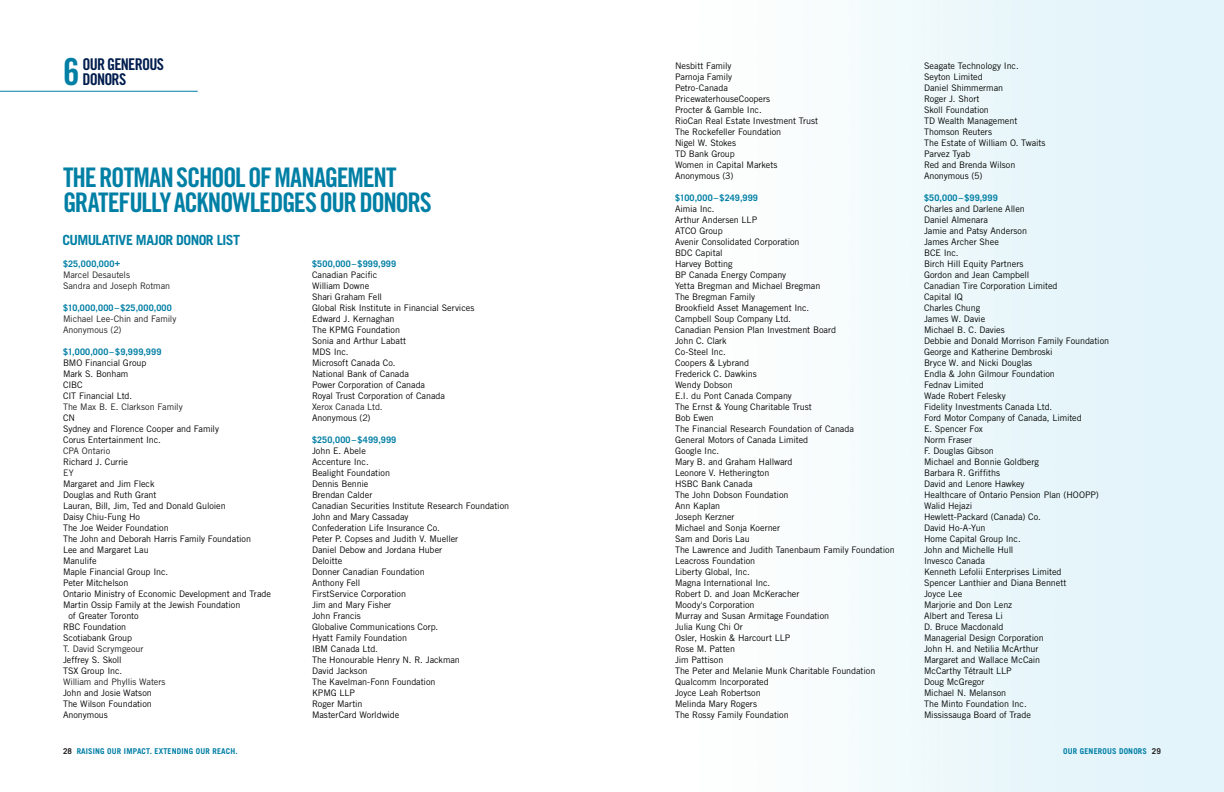
<style>
.page{position:relative;width:1224px;height:792px;background:#fff}
.page>*{position:absolute;margin:0;border:0;box-sizing:border-box;transform-origin:0 0}
.t1{font:37.2px "Trade Gothic LT Std Bd Cn 20";color:#007fa5}
.t2{font:27px/25px "Trade Gothic LT Std Bd Cn 20";letter-spacing:-.045em;color:#007fa5}
.t3{font:16.2px "Trade Gothic LT Std Bd Cn 20";letter-spacing:-.05em;color:#001d4e}
.t4{font:700 14px "Trade Gothic LT Std";letter-spacing:-.04em;color:#007fa5}
.t5{font:9px/11px "Trade Gothic LT Std";letter-spacing:-.005em;color:#040503}
.t6{font:9px/11px "Trade Gothic LT Std";letter-spacing:-.005em;color:#231f20}
.t7{font:700 9px "Trade Gothic LT Std";letter-spacing:.025em;color:#007fa5}
.t8{font:700 8px "Trade Gothic LT Std";letter-spacing:.02em;color:#007fa5}
.s1{color:#231f20}
</style>
<div class="page">
<hr style="left:0;top:91px;width:198px;height:1px;background:#007fa5">
<h1 class="t1" style="left:63px;top:50px;width:18px">6</h1>
<h3 class="t3" style="left:83px;top:55px;width:83px">OUR GENEROUS</h3>
<h3 class="t3" style="left:83px;top:70px;width:45px">DONORS</h3>
<h2 class="t2" style="left:63px;top:165px;width:370px">THE ROTMAN SCHOOL OF MANAGEMENT<br>GRATEFULLY ACKNOWLEDGES OUR DONORS</h2>
<h3 class="t4" style="left:62px;top:231px;width:179px">CUMULATIVE MAJOR DONOR LIST</h3>
<p class="t7" style="left:63px;top:258px;width:59px">$25,000,000+</p>
<p class="t6" style="left:63px;top:269px;width:109px">Marcel Desautels<br>Sandra and Joseph Rotman</p>
<p class="t7" style="left:63px;top:302px;width:110px">$10,000,000 – $25,000,000</p>
<p class="t6" style="left:63px;top:313px;width:115px">Michael Lee-Chin and Family<br>Anonymous (2)</p>
<p class="t7" style="left:63px;top:346px;width:100px">$1,000,000 – $9,999,999</p>
<p class="t5" style="left:63px;top:357px;width:85px">BMO Financial Group<br>Mark S. Bonham<br>CIBC<br>CIT Financial Ltd.</p>
<p class="t6" style="left:63px;top:401px;width:121px">The Max B. E. Clarkson Family</p>
<p class="t5" style="left:63px;top:412px;width:158px">CN<br>Sydney and Florence Cooper and Family<br>Corus Entertainment Inc.</p>
<p class="t6" style="left:63px;top:445px;width:49px">CPA Ontario</p>
<p class="t5" style="left:63px;top:456px;width:67px">Richard J. Currie</p>
<p class="t6" style="left:63px;top:467px;width:12px">EY</p>
<p class="t5" style="left:63px;top:478px;width:93px">Margaret and Jim Fleck</p>
<p class="t5" style="left:63px;top:489px;width:95px">Douglas and Ruth Grant</p>
<p class="t5" style="left:63px;top:500px;width:164px">Lauran, Bill, Jim, Ted and Donald Guloien</p>
<p class="t5" style="left:63px;top:511px;width:79px">Daisy Chiu-Fung Ho</p>
<p class="t5" style="left:63px;top:522px;width:107px">The Joe Weider Foundation</p>
<p class="t5" style="left:63px;top:533px;width:190px">The John and Deborah Harris Family Foundation</p>
<p class="t5" style="left:63px;top:544px;width:87px">Lee and Margaret Lau</p>
<p class="t5" style="left:63px;top:555px;width:35px">Manulife</p>
<p class="t5" style="left:63px;top:566px;width:107px">Maple Financial Group Inc.</p>
<p class="t5" style="left:63px;top:577px;width:67px">Peter Mitchelson</p>
<p class="t5" style="left:63px;top:588px;width:209px">Ontario Ministry of Economic Development and Trade</p>
<p class="t5" style="left:63px;top:599px;width:179px">Martin Ossip Family at the Jewish Foundation</p>
<p class="t5" style="left:68px;top:610px;width:72px">of Greater Toronto</p>
<p class="t5" style="left:63px;top:621px;width:65px">RBC Foundation</p>
<p class="t5" style="left:63px;top:632px;width:71px">Scotiabank Group</p>
<p class="t6" style="left:63px;top:643px;width:82px">T. David Scrymgeour</p>
<p class="t5" style="left:63px;top:654px;width:61px">Jeffrey S. Skoll<br>TSX Group Inc.</p>
<p class="t6" style="left:63px;top:676px;width:104px">William and Phyllis Waters</p>
<p class="t5" style="left:63px;top:687px;width:90px;text-align:justify">John and Josie Watson The Wilson Foundation Anonymous</p>
<p class="t7" style="left:312px;top:258px;width:86px">$500,000 – $999,999</p>
<p class="t5" style="left:312px;top:269px;width:164px">Canadian Pacific<br>William Downe<br>Shari Graham Fell<br>Global Risk Institute in Financial Services<br>Edward J. Kernaghan<br>The KPMG Foundation<br>Sonia and Arthur Labatt<br>MDS Inc.<br>Microsoft Canada Co.<br>National Bank of Canada<br>Power Corporation of Canada<br>Royal Trust Corporation of Canada</p>
<p class="t6" style="left:312px;top:401px;width:72px">Xerox Canada Ltd.</p>
<p class="t5" style="left:312px;top:412px;width:60px">Anonymous (2)</p>
<p class="t7" style="left:312px;top:434px;width:86px">$250,000 – $499,999</p>
<p class="t5" style="left:312px;top:445px;width:199px">John E. Abele<br>Accenture Inc.<br>Bealight Foundation<br>Dennis Bennie<br>Brendan Calder<br>Canadian Securities Institute Research Foundation<br>John and Mary Cassaday<br>Confederation Life Insurance Co.<br>Peter P. Copses and Judith V. Mueller<br>Daniel Debow and Jordana Huber<br>Deloitte<br>Donner Canadian Foundation<br>Anthony Fell<br>FirstService Corporation<br>Jim and Mary Fisher<br>John Francis<br>Globalive Communications Corp.<br>Hyatt Family Foundation<br>IBM Canada Ltd.<br>The Honourable Henry N. R. Jackman<br>David Jackson<br>The Kavelman-Fonn Foundation<br>KPMG LLP<br>Roger Martin<br>MasterCard Worldwide</p>
<p class="t5" style="left:675px;top:60px;width:145px">Nesbitt Family<br>Parnoja Family<br>Petro-Canada<br>PricewaterhouseCoopers<br>Procter &amp; Gamble Inc.<br>RioCan Real Estate Investment Trust<br>The Rockefeller Foundation<br>Nigel W. Stokes<br>TD Bank Group<br>Women in Capital Markets<br>Anonymous (3)</p>
<p class="t7" style="left:675px;top:192px;width:84px">$100,000 – $249,999</p>
<p class="t5" style="left:675px;top:203px;width:221px">Aimia Inc.<br>Arthur Andersen LLP<br>ATCO Group<br>Avenir Consolidated Corporation<br>BDC Capital<br>Harvey Botting<br>BP Canada Energy Company<br>Yetta Bregman and Michael Bregman<br>The Bregman Family<br>Brookfield Asset Management Inc.<br>Campbell Soup Company Ltd.<br>Canadian Pension Plan Investment Board<br>John C. Clark<br>Co-Steel Inc.<br>Coopers &amp; Lybrand<br>Frederick C. Dawkins<br>Wendy Dobson<br>E.I. du Pont Canada Company<br>The Ernst &amp; Young Charitable Trust<br>Bob Ewen<br>The Financial Research Foundation of Canada<br>General Motors of Canada Limited<br>Google Inc.<br>Mary B. and Graham Hallward<br>Leonore V. Hetherington<br>HSBC Bank Canada<br>The John Dobson Foundation<br>Ann Kaplan<br>Joseph Kerzner<br>Michael and Sonja Koerner<br>Sam and Doris Lau<br>The Lawrence and Judith Tanenbaum Family Foundation<br>Leacross Foundation<br>Liberty Global, Inc.<br>Magna International Inc.<br>Robert D. and Joan McKeracher<br>Moody's Corporation<br>Murray and Susan Armitage Foundation<br>Julia Kung Chi Or<br>Osler, Hoskin &amp; Harcourt LLP<br>Rose M. Patten<br>Jim Pattison<br>The Peter and Melanie Munk Charitable Foundation<br>Qualcomm Incorporated<br>Joyce Leah Robertson<br>Melinda Mary Rogers<br>The Rossy Family Foundation</p>
<p class="t5" style="left:924px;top:60px;width:123px">Seagate Technology Inc.<br>Seyton Limited<br>Daniel Shimmerman<br>Roger J. Short<br>Skoll Foundation<br>TD Wealth Management<br>Thomson Reuters<br>The Estate of William O. Twaits<br>Parvez Tyab<br>Red and Brenda Wilson<br>Anonymous (5)</p>
<p class="t7" style="left:924px;top:192px;width:75px">$50,000 – $99,999</p>
<p class="t5" style="left:924px;top:203px;width:187px">Charles and Darlene Allen<br>Daniel Almenara<br>Jamie and Patsy Anderson<br>James Archer Shee<br>BCE Inc.<br>Birch Hill Equity Partners<br>Gordon and Jean Campbell<br>Canadian Tire Corporation Limited<br>Capital IQ<br>Charles Chung<br>James W. Davie<br>Michael B. C. Davies<br>Debbie and Donald Morrison Family Foundation<br>George and Katherine Dembroski<br>Bryce W. and Nicki Douglas<br>Endla &amp; John Gilmour Foundation<br>Fednav Limited<br>Wade Robert Felesky<br>Fidelity Investments Canada Ltd.<br>Ford Motor Company of Canada, Limited<br>E. Spencer Fox<br>Norm Fraser<br>F. Douglas Gibson<br>Michael and Bonnie Goldberg<br>Barbara R. Griffiths<br>David and Lenore Hawkey<br>Healthcare of Ontario Pension Plan (HOOPP)<br>Walid Hejazi<br>Hewlett-Packard (Canada) Co.<br>David Ho-A-Yun<br>Home Capital Group Inc.<br>John and Michelle Hull<br>Invesco Canada<br>Kenneth Lefolii Enterprises Limited<br>Spencer Lanthier and Diana Bennett<br>Joyce Lee<br>Marjorie and Don Lenz<br>Albert and Teresa Li<br>D. Bruce Macdonald<br>Managerial Design Corporation<br>John H. and Netilia McArthur<br>Margaret and Wallace McCain<br>McCarthy Tétrault LLP<br>Doug McGregor<br>Michael N. Melanson<br>The Minto Foundation Inc.<br>Mississauga Board of Trade</p>
<p class="t8" style="left:63px;top:746px;width:176px"><span class="s1">28</span> RAISING OUR IMPACT. EXTENDING OUR REACH.</p>
<p class="t8" style="left:1063px;top:746px;width:99px">OUR GENEROUS DONORS <span class="s1">29</span></p>
</div>
